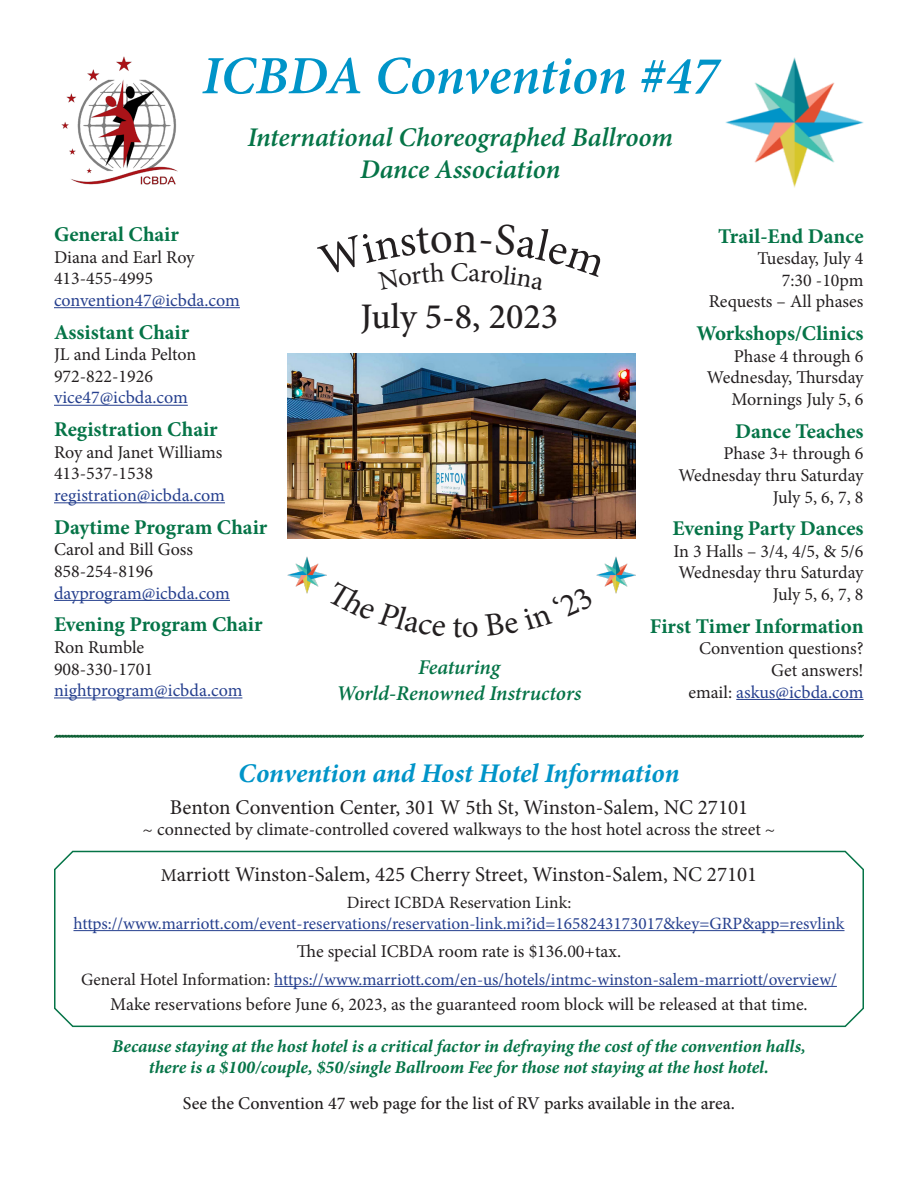
<style>
.page{position:relative;width:918px;height:1188px;background:#fff}
.page>*{position:absolute;margin:0;border:0;box-sizing:border-box;transform-origin:0 0}
.t1{font:italic 600 54px "Minion Pro";color:#0094c8}
.t2{font:500 36px "Minion Pro";color:#231f20}
.t3{font:italic 600 27px "Minion Pro";letter-spacing:-.005em;color:#057447}
.t4{font:italic 700 27px "Minion Pro";letter-spacing:-.005em;color:#0094c8}
.t5{font:27px "Minion Pro";color:#231f20}
.t6{font:700 21px "Minion Pro";color:#057447}
.t7{font:21px "Minion Pro";color:#231f20}
.t8{font:italic 600 21px "Minion Pro";letter-spacing:-.005em;color:#057447}
.t9{font:18px "Minion Pro";color:#231f20}
.t10{font:italic 700 18px/21.6px "Minion Pro";letter-spacing:-.005em;color:#057447;text-align:center}
.t11{font:18px "Minion Pro";color:#253f8e}
.t12{font:500 18px "Minion Pro";letter-spacing:-.005em;color:#231f20}
.t13{font:17.25px/20.7px "Minion Pro";color:#253f8e;text-align:center}
.s1{color:#231f20}
.s2{font-size:18px}
</style>
<div class="page">
<hr style="left:736px;top:699px;width:128px;height:1px;background:#253f8e">
<hr style="left:54px;top:307px;width:186px;height:1px;background:#253f8e">
<hr style="left:54px;top:405px;width:134px;height:1px;background:#253f8e">
<hr style="left:54px;top:502px;width:171px;height:1px;background:#253f8e">
<hr style="left:54px;top:600px;width:176px;height:1px;background:#253f8e">
<hr style="left:54px;top:697px;width:188px;height:1px;background:#253f8e">
<img style="left:726px;top:57px;width:137px;height:131px">
<svg style="left:54px;top:734px;width:810px;height:4px;background:#62977b"></svg>
<img style="left:287px;top:354px;width:349px;height:185px">
<img style="left:61px;top:56px;width:117px;height:129px">
<svg style="left:54px;top:850px;width:810px;height:178px"></svg>
<img style="left:597px;top:556px;width:39px;height:38px">
<img style="left:287px;top:556px;width:39px;height:38px">
<p class="t1" style="left:202px;top:38px;width:518px">ICBDA Convention #47</p>
<p class="t3" style="left:248px;top:118px;width:427px">International Choreographed Ballroom</p>
<p class="t3" style="left:360px;top:151px;width:202px">Dance Association</p>
<p class="t6" style="left:54px;top:220px;width:126px">General Chair</p>
<p class="t9" style="left:54px;top:245px;width:142px">Diana and Earl Roy</p>
<p class="t9" style="left:54px;top:267px;width:101px">413-455-4995</p>
<p class="t11" style="left:54px;top:288px;width:187px">convention47@icbda.com</p>
<p class="t6" style="left:54px;top:317px;width:137px">Assistant Chair</p>
<p class="t9" style="left:54px;top:342px;width:144px">JL and Linda Pelton</p>
<p class="t9" style="left:54px;top:364px;width:101px">972-822-1926</p>
<p class="t11" style="left:54px;top:386px;width:135px">vice47@icbda.com</p>
<p class="t6" style="left:54px;top:415px;width:165px">Registration Chair</p>
<p class="t9" style="left:54px;top:440px;width:170px">Roy and Janet Williams</p>
<p class="t9" style="left:54px;top:462px;width:101px">413-537-1538</p>
<p class="t11" style="left:54px;top:483px;width:173px">registration@icbda.com</p>
<p class="t6" style="left:54px;top:512px;width:215px">Daytime Program Chair</p>
<p class="t9" style="left:54px;top:538px;width:141px">Carol and Bill Goss</p>
<p class="t9" style="left:54px;top:559px;width:101px">858-254-8196</p>
<p class="t11" style="left:54px;top:581px;width:178px">dayprogram@icbda.com</p>
<p class="t6" style="left:54px;top:610px;width:210px">Evening Program Chair</p>
<p class="t9" style="left:54px;top:635px;width:92px">Ron Rumble</p>
<p class="t9" style="left:54px;top:657px;width:101px">908-330-1701</p>
<p class="t11" style="left:54px;top:678px;width:190px">nightprogram@icbda.com</p>
<p class="t5" style="left:450px;top:255px;width:20px">C</p>
<p class="t2" style="left:361px;top:293px;width:199px">July 5-8, 2023</p>
<p class="t8" style="left:418px;top:653px;width:83px">Featuring</p>
<p class="t8" style="left:337px;top:678px;width:246px">World-Renowned Instructors</p>
<p class="t6" style="left:718px;top:221px;width:147px">Trail-End Dance</p>
<p class="t9" style="left:758px;top:246px;width:108px">Tuesday, July 4</p>
<p class="t9" style="left:782px;top:268px;width:83px">7:30 -10pm</p>
<p class="t9" style="left:709px;top:290px;width:156px">Requests – All phases</p>
<p class="t6" style="left:697px;top:319px;width:169px">Workshops/Clinics</p>
<p class="t9" style="left:734px;top:344px;width:131px">Phase 4 through 6</p>
<p class="t9" style="left:707px;top:366px;width:158px">Wednesday, Thursday</p>
<p class="t9" style="left:732px;top:387px;width:134px">Mornings July 5, 6</p>
<p class="t6" style="left:735px;top:416px;width:130px">Dance Teaches</p>
<p class="t9" style="left:723px;top:442px;width:142px">Phase 3+ through 6</p>
<p class="t9" style="left:678px;top:463px;width:187px">Wednesday thru Saturday</p>
<p class="t9" style="left:773px;top:485px;width:92px">July 5, 6, 7, 8</p>
<p class="t6" style="left:673px;top:514px;width:193px">Evening Party Dances</p>
<p class="t9" style="left:673px;top:539px;width:192px">In 3 Halls – 3/4, 4/5, &amp; 5/6</p>
<p class="t9" style="left:678px;top:561px;width:187px">Wednesday thru Saturday</p>
<p class="t9" style="left:773px;top:582px;width:92px">July 5, 6, 7, 8</p>
<p class="t6" style="left:650px;top:611px;width:215px">First Timer Information</p>
<p class="t9" style="left:699px;top:637px;width:166px">Convention questions?</p>
<p class="t9" style="left:771px;top:658px;width:94px">Get answers!</p>
<p class="t11" style="left:689px;top:680px;width:177px"><span class="s1">email:</span> askus@icbda.com</p>
<p class="t4" style="left:238px;top:754px;width:443px">Convention and Host Hotel Information</p>
<p class="t7" style="left:170px;top:793px;width:580px">Benton Convention Center, 301 W 5th St, Winston-Salem, NC 27101</p>
<p class="t9" style="left:143px;top:817px;width:634px">~ connected by climate-controlled covered walkways to the host hotel across the street ~</p>
<p class="t7" style="left:161px;top:860px;width:598px"><span class="s2">M</span>arriott Winston-Salem, 425 Cherry Street, Winston-Salem, NC 27101</p>
<p class="t13" style="left:73px;top:892px;width:773px"><span class="s1">Direct ICBDA Reservation Link: </span>https://www.marriott.com/event-reservations/reservation-link.mi?id=1658243173017&amp;key=GRP&amp;app=resvlink</p>
<p class="t9" style="left:297px;top:939px;width:326px">The special ICBDA room rate is $136.00+tax.</p>
<p class="t13" style="left:81px;top:969px;width:757px"><span class="s1">General Hotel Information:</span> https://www.marriott.com/en-us/hotels/intmc-winston-salem-marriott/overview/</p>
<p class="t9" style="left:110px;top:992px;width:699px">Make reservations before June 6, 2023, as the guaranteed room block will be released at that time.</p>
<p class="t10" style="left:112px;top:1035px;width:695px">Because staying at the host hotel is a critical factor in defraying the cost of the convention halls, there is a $100/couple, $50/single Ballroom Fee for those not staying at the host hotel.</p>
<p class="t12" style="left:183px;top:1091px;width:554px">See the Convention 47 web page for the list of RV parks available in the area.</p>
</div>
